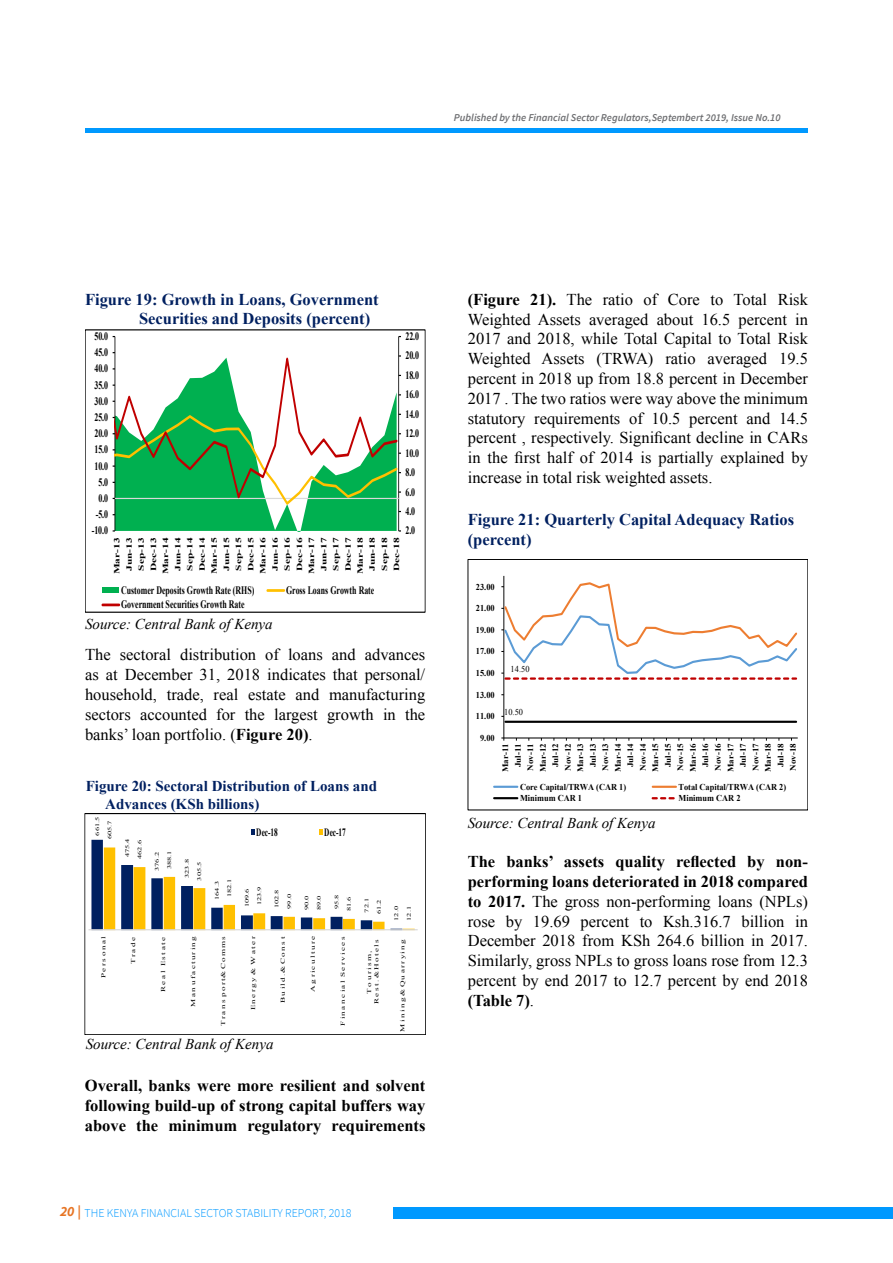
<style>
.page{position:relative;width:893px;height:1263px;background:#fff}
.page>*{position:absolute;margin:0;border:0;box-sizing:border-box;transform-origin:0 0}
.t1{font:16.5px/19.8px "Times New Roman";color:#000;text-align:justify}
.t2{font:700 16.5px/19.8px "Times New Roman";color:#000;text-align:justify}
.t3{font:700 16.5px/19.8px "Times New Roman";color:#002060}
.t4{font:italic 15px "Times New Roman";color:#000}
.t5{font:700 15px/18px "Times New Roman";color:#002060}
.t6{font:300 12px "Source Sans Pro";color:#09f}
.t7{font:700 11.4px "Times New Roman";color:#000;scale:.69 1}
.t8{font:700 11.25px "Times New Roman";color:#000;scale:.65 1}
.t9{font:italic 600 10.5px "Source Sans Pro";color:#6d6e71}
.t10{font:700 9px "Times New Roman";color:#000;scale:.92 1}
.t11{font:9px "Times New Roman";letter-spacing:.005em;color:#000;scale:.92 1}
.t12{font:700 8.4px/12.5px "Times New Roman";letter-spacing:.005em;color:#000;text-align:center;scale:1.08 1}
.t13{font:700 7.95px/12.1px "Times New Roman";letter-spacing:-.005em;color:#000;text-align:center;scale:1.44 1}
.t14{font:6px/7.4px "Times New Roman";letter-spacing:.17em;color:#000;text-align:center;scale:1.53 1}
.t15{font:6px "Times New Roman";letter-spacing:.125em;color:#000;scale:1.53 1}
.t16{font:6px "Times New Roman";letter-spacing:.14em;color:#000;scale:1.53 1}
.t17{font:6px "Times New Roman";letter-spacing:.15em;color:#000;scale:1.53 1}
.t18{font:5.55px "Times New Roman";color:#000;scale:1.53 1}
.s1{font-weight:700}
.s2{font-weight:700;font-style:italic;font-size:14.25px;color:#e77525}
</style>
<div class="page">
<div style="left:394px;top:1207px;width:499px;height:11px;background:#09f"></div>
<hr style="left:85px;top:129px;width:723px;height:4px;background:#09f">
<svg style="left:116px;top:517px;width:281px;height:15px;background:#1cb863"></svg>
<hr style="left:398px;top:337px;width:1px;height:194px;background:#000">
<hr style="left:115px;top:337px;width:1px;height:194px;background:#000">
<svg style="left:115px;top:346px;width:284px;height:171px"></svg>
<div style="left:102px;top:588px;width:17px;height:5px;background:#00b050"></div>
<hr style="left:267px;top:589px;width:17px;height:3px;background:#ffc000">
<svg style="left:102px;top:604px;width:17px;height:2px"></svg>
<hr style="left:503px;top:576px;width:1px;height:162px;background:#000">
<hr style="left:504px;top:738px;width:294px;height:1px;background:#000">
<hr style="left:505px;top:721px;width:291px;height:2px;background:#000">
<svg style="left:501px;top:581px;width:297px;height:99px"></svg>
<hr style="left:494px;top:786px;width:23px;height:2px;background:#5b9bd5">
<hr style="left:653px;top:786px;width:23px;height:2px;background:#ed7d31">
<hr style="left:494px;top:797px;width:23px;height:2px;background:#000">
<svg style="left:653px;top:797px;width:22px;height:2px"></svg>
<hr style="left:88px;top:929px;width:330px;height:1px;background:#d9d9d9">
<svg style="left:91px;top:829px;width:324px;height:101px"></svg>
<div style="left:85px;top:813px;width:340px;height:221px;border:1px solid #000"></div>
<p class="t9" style="left:454px;top:110px;width:328px">Published by the Financial Sector Regulators,Septembert 2019, Issue No.10</p>
<p class="t3" style="left:139px;top:289px;width:241px;text-indent:-54px">Figure 19: Growth in Loans, Government<br>Securities and Deposits (percent)</p>
<p class="t7" style="left:94px;top:328px;width:22px">50.0</p>
<p class="t7" style="left:94px;top:345px;width:22px">45.0</p>
<p class="t7" style="left:94px;top:361px;width:22px">40.0</p>
<p class="t7" style="left:94px;top:377px;width:22px">35.0</p>
<p class="t7" style="left:94px;top:393px;width:22px">30.0</p>
<p class="t7" style="left:94px;top:409px;width:22px">25.0</p>
<p class="t7" style="left:94px;top:426px;width:22px">20.0</p>
<p class="t7" style="left:94px;top:442px;width:22px">15.0</p>
<p class="t7" style="left:94px;top:458px;width:22px">10.0</p>
<p class="t7" style="left:98px;top:474px;width:16px">5.0</p>
<p class="t7" style="left:98px;top:490px;width:16px">0.0</p>
<p class="t7" style="left:96px;top:507px;width:20px">-5.0</p>
<p class="t7" style="left:92px;top:523px;width:25px">-10.0</p>
<p class="t7" style="left:405px;top:328px;width:22px">22.0</p>
<p class="t7" style="left:405px;top:348px;width:22px">20.0</p>
<p class="t7" style="left:405px;top:367px;width:22px">18.0</p>
<p class="t7" style="left:405px;top:387px;width:22px">16.0</p>
<p class="t7" style="left:405px;top:406px;width:22px">14.0</p>
<p class="t7" style="left:405px;top:426px;width:22px">12.0</p>
<p class="t7" style="left:405px;top:445px;width:22px">10.0</p>
<p class="t7" style="left:405px;top:464px;width:16px">8.0</p>
<p class="t7" style="left:405px;top:484px;width:16px">6.0</p>
<p class="t7" style="left:405px;top:503px;width:16px">4.0</p>
<p class="t7" style="left:405px;top:523px;width:16px">2.0</p>
<p class="t13" style="left:111px;top:574px;width:27px;rotate:-90deg">Mar-13<br>Jun-13<br>Sep-13<br>Dec-13<br>Mar-14<br>Jun-14<br>Sep-14<br>Dec-14<br>Mar-15<br>Jun-15<br>Sep-15<br>Dec-15<br>Mar-16<br>Jun-16<br>Sep-16<br>Dec-16<br>Mar-17<br>Jun-17<br>Sep-17<br>Dec-17<br>Mar-18<br>Jun-18<br>Sep-18<br>Dec-18</p>
<p class="t7" style="left:121px;top:582px;width:195px">Customer Deposits Growth Rate (RHS)</p>
<p class="t7" style="left:286px;top:582px;width:130px">Gross Loans Growth Rate</p>
<p class="t7" style="left:121px;top:597px;width:180px">Government Securities Growth Rate</p>
<p class="t4" style="left:85px;top:613px;width:189px">Source: Central Bank of Kenya</p>
<p class="t1" style="left:85px;top:645px;width:342px">The sectoral distribution of loans and advances as at December 31, 2018 indicates that personal/ household, trade, real estate and manufacturing sectors accounted for the largest growth in the banks’ loan portfolio. (<span class="s1">Figure 20)</span>.</p>
<p class="t5" style="left:105px;top:776px;width:273px;text-indent:-20px">Figure 20: Sectoral Distribution of Loans and<br>Advances (KSh billions)</p>
<p class="t18" style="left:93px;top:835px;width:14px;rotate:-90deg">661.5</p>
<p class="t18" style="left:106px;top:839px;width:14px;rotate:-90deg">605.7</p>
<p class="t18" style="left:123px;top:857px;width:14px;rotate:-90deg">475.4</p>
<p class="t18" style="left:136px;top:859px;width:14px;rotate:-90deg">462.6</p>
<p class="t18" style="left:166px;top:869px;width:14px;rotate:-90deg">388.1</p>
<p class="t18" style="left:153px;top:871px;width:14px;rotate:-90deg">376.2</p>
<p class="t18" style="left:183px;top:878px;width:14px;rotate:-90deg">323.8</p>
<p class="t18" style="left:196px;top:880px;width:14px;rotate:-90deg">305.5</p>
<p class="t8" style="left:256px;top:824px;width:35px">Dec-18</p>
<p class="t8" style="left:324px;top:824px;width:35px">Dec-17</p>
<p class="t18" style="left:226px;top:897px;width:14px;rotate:-90deg">182.1</p>
<p class="t18" style="left:255px;top:905px;width:14px;rotate:-90deg">123.9</p>
<p class="t18" style="left:285px;top:909px;width:11px;rotate:-90deg">99.0</p>
<p class="t18" style="left:315px;top:910px;width:11px;rotate:-90deg">89.0</p>
<p class="t18" style="left:345px;top:911px;width:11px;rotate:-90deg">81.6</p>
<p class="t18" style="left:375px;top:914px;width:11px;rotate:-90deg">61.2</p>
<p class="t18" style="left:405px;top:921px;width:11px;rotate:-90deg">12.1</p>
<p class="t18" style="left:213px;top:900px;width:14px;rotate:-90deg">164.3</p>
<p class="t18" style="left:243px;top:907px;width:14px;rotate:-90deg">109.6</p>
<p class="t18" style="left:273px;top:908px;width:14px;rotate:-90deg">102.8</p>
<p class="t18" style="left:303px;top:910px;width:11px;rotate:-90deg">90.0</p>
<p class="t18" style="left:333px;top:909px;width:11px;rotate:-90deg">95.8</p>
<p class="t18" style="left:363px;top:912px;width:11px;rotate:-90deg">72.1</p>
<p class="t18" style="left:393px;top:921px;width:11px;rotate:-90deg">12.0</p>
<p class="t14" style="left:100px;top:978px;width:29px;rotate:-90deg">Personal</p>
<p class="t14" style="left:130px;top:964px;width:19px;rotate:-90deg">Trade</p>
<p class="t14" style="left:159px;top:992px;width:38px;rotate:-90deg">Real Estate</p>
<p class="t14" style="left:189px;top:1007px;width:48px;rotate:-90deg">Manufacturing</p>
<p class="t16" style="left:219px;top:1026px;width:60px;rotate:-90deg">Transport&amp;Comms</p>
<p class="t14" style="left:249px;top:1010px;width:50px;rotate:-90deg">Energy&amp; Water</p>
<p class="t17" style="left:279px;top:1003px;width:45px;rotate:-90deg">Build.&amp;Const</p>
<p class="t14" style="left:309px;top:992px;width:38px;rotate:-90deg">Agriculture</p>
<p class="t14" style="left:339px;top:1025px;width:60px;rotate:-90deg">Financial Services</p>
<p class="t14" style="left:365px;top:1004px;width:44px;rotate:-90deg">Tourism,<br>Rest.&amp;Hotels</p>
<p class="t15" style="left:399px;top:1031px;width:62px;rotate:-90deg">Mining&amp;Quarrying</p>
<p class="t4" style="left:86px;top:1033px;width:189px">Source: Central Bank of Kenya</p>
<p class="t2" style="left:85px;top:1075px;width:342px">Overall, banks were more resilient and solvent following build-up of strong capital buffers way above the minimum regulatory requirements</p>
<p class="t6" style="left:60px;top:1205px;width:293px"><span class="s2">20 |</span> THE KENYA FINANCIAL SECTOR STABILITY REPORT, 2018</p>
<p class="t1" style="left:468px;top:289px;width:342px"><span class="s1">(Figure 21).</span> The ratio of Core to Total Risk Weighted Assets averaged about 16.5 percent in 2017 and 2018, while Total Capital to Total Risk Weighted Assets (TRWA) ratio averaged 19.5 percent in 2018 up from 18.8 percent in December 2017 . The two ratios were way above the minimum statutory requirements of 10.5 percent and 14.5 percent , respectively. Significant decline in CARs in the first half of 2014 is partially explained by increase in total risk weighted assets.</p>
<p class="t3" style="left:468px;top:509px;width:328px">Figure 21: Quarterly Capital Adequacy Ratios (percent)</p>
<p class="t10" style="left:476px;top:580px;width:22px">23.00</p>
<p class="t10" style="left:476px;top:602px;width:22px">21.00</p>
<p class="t10" style="left:476px;top:623px;width:22px">19.00</p>
<p class="t10" style="left:476px;top:645px;width:22px">17.00</p>
<p class="t10" style="left:476px;top:667px;width:22px">15.00</p>
<p class="t10" style="left:476px;top:688px;width:22px">13.00</p>
<p class="t10" style="left:476px;top:710px;width:22px">11.00</p>
<p class="t10" style="left:480px;top:731px;width:17px">9.00</p>
<p class="t11" style="left:511px;top:662px;width:22px">14.50</p>
<p class="t11" style="left:504px;top:706px;width:22px">10.50</p>
<p class="t12" style="left:499px;top:772px;width:28px;rotate:-90deg">Mar-11<br>Jul-11<br>Nov-11<br>Mar-12<br>Jul-12<br>Nov-12<br>Mar-13<br>Jul-13<br>Nov-13<br>Mar-14<br>Jul-14<br>Nov-14<br>Mar-15<br>Jul-15<br>Nov-15<br>Mar-16<br>Jul-16<br>Nov-16<br>Mar-17<br>Jul-17<br>Nov-17<br>Mar-18<br>Jul-18<br>Nov-18</p>
<p class="t10" style="left:520px;top:780px;width:117px">Core Capital/TRWA (CAR 1)</p>
<p class="t10" style="left:678px;top:780px;width:118px">Total Capital/TRWA (CAR 2)</p>
<p class="t10" style="left:520px;top:792px;width:69px">Minimum CAR 1</p>
<p class="t10" style="left:678px;top:792px;width:69px">Minimum CAR 2</p>
<p class="t4" style="left:468px;top:813px;width:189px">Source: Central Bank of Kenya</p>
<p class="t1" style="left:468px;top:851px;width:342px"><span class="s1">The banks’ assets quality reflected by non&shy;performing loans deteriorated in 2018 compared to 2017.</span> The gross non-performing loans (NPLs) rose by 19.69 percent to Ksh.316.7 billion in December 2018 from KSh 264.6 billion in 2017.<br>Similarly, gross NPLs to gross loans rose from 12.3 percent by end 2017 to 12.7 percent by end 2018 <span class="s1">(Table 7)</span>.</p>
</div>
